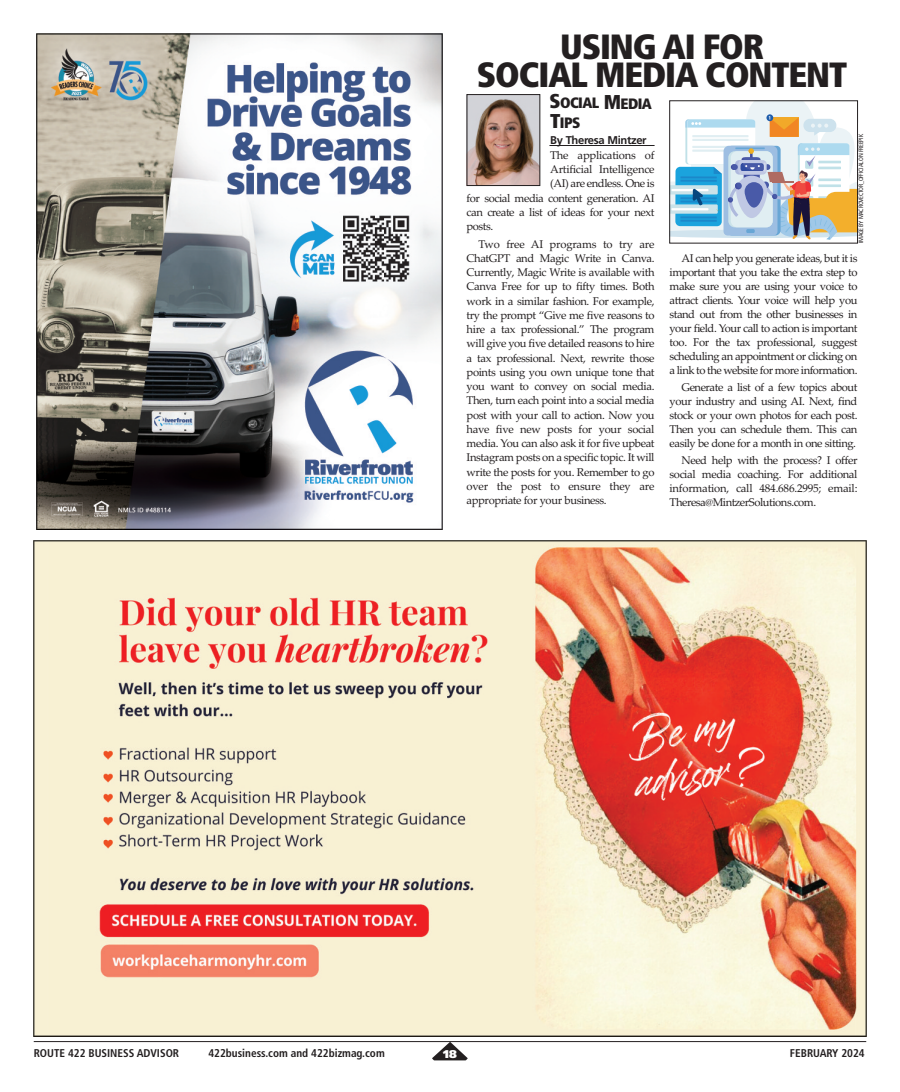
<style>
.page{position:relative;width:900px;height:1092px;background:#fff}
.page>*{position:absolute;margin:0;border:0;box-sizing:border-box;transform-origin:0 0}
.t1{font:900 condensed 35px/27.9px "Frutiger";letter-spacing:-.03em;color:#231f20;text-align:center}
.t2{font:900 condensed 15px/19.9px "Frutiger";letter-spacing:-.04em;color:#231f20}
.t3{font:11.25px/14.2px "Palatino Linotype";letter-spacing:-.04em;color:#231f20;text-align:justify}
.t4{font:700 condensed 11.25px "Frutiger";color:#231f20}
.t5{font:11.25px "Palatino Linotype";letter-spacing:-.02em;color:#231f20}
.t6{font:700 11.25px "Frutiger";letter-spacing:-.03em;color:#231f20}
.t7{font:900 11.25px "Frutiger";color:#fff}
.t8{font:condensed 6.25px "Frutiger";letter-spacing:-.04em;color:#231f20}
.s1{font-size:20px}
</style>
<div class="page">
<hr style="left:34px;top:1041px;width:832px;height:1px;background:#231f20">
<svg style="left:432px;top:1041px;width:36px;height:19px"></svg>
<hr style="left:549px;top:145px;width:106px;height:1px;background:#231f20">
<img style="left:469px;top:96px;width:69px;height:88px">
<div style="left:467px;top:94px;width:73px;height:92px;border:1px solid #231f20"></div>
<img style="left:37px;top:34px;width:405px;height:495px">
<img style="left:33px;top:540px;width:833px;height:496px">
<svg style="left:671px;top:102px;width:185px;height:138px"></svg>
<div style="left:669px;top:100px;width:189px;height:143px;border:1px solid #231f20"></div>
<h1 class="t1" style="left:477px;top:35px;width:372px">USING AI FOR<br>SOCIAL MEDIA CONTENT</h1>
<h2 class="t2" style="left:550px;top:94px;width:104px"><span class="s1">S</span>OCIAL <span class="s1">M</span>EDIA<br><span class="s1">T</span>IPS</h2>
<p class="t6" style="left:550px;top:135px;width:98px">By Theresa Mintzer</p>
<p class="t5" style="left:550px;top:148px;width:106px">The applications of</p>
<p class="t5" style="left:550px;top:163px;width:106px">Artificial Intelligence</p>
<p class="t3" style="left:550px;top:176px;width:106px">(AI) are endless. One is</p>
<p class="t3" style="left:467px;top:191px;width:189px">for social media content generation. AI</p>
<p class="t3" style="left:467px;top:205px;width:189px">can create a list of ideas for your next</p>
<p class="t3" style="left:467px;top:219px;width:28px">posts.</p>
<p class="t3" style="left:467px;top:236px;width:189px;text-indent:12px">Two free AI programs to try are ChatGPT and Magic Write in Canva.<br>Currently, Magic Write is available with Canva Free for up to fifty times. Both work in a similar fashion. For example, try the prompt “Give me five reasons to hire a tax professional.” The program will give you five detailed reasons to hire a tax professional. Next, rewrite those points using you own unique tone that you want to convey on social media.<br>Then, turn each point into a social media post with your call to action. Now you have five new posts for your social media. You can also ask it for five upbeat Instagram posts on a specific topic. It will write the posts for you. Remember to go over the post to ensure they are appropriate for your business.</p>
<p class="t8" style="left:858px;top:243px;width:110px;rotate:-90deg">MI AGE BY MACROVECTOR_OFF CI AI L ON FREEP KI</p>
<p class="t3" style="left:670px;top:251px;width:189px;text-indent:12px">AI can help you generate ideas, but it is important that you take the extra step to make sure you are using your voice to attract clients. Your voice will help you stand out from the other businesses in your field. Your call to action is important too. For the tax professional, suggest scheduling an appointment or clicking on a link to the website for more information.</p>
<p class="t3" style="left:670px;top:380px;width:189px;text-indent:12px">Generate a list of a few topics about your industry and using AI. Next, find stock or your own photos for each post.<br>Then you can schedule them. This can easily be done for a month in one sitting.</p>
<p class="t3" style="left:670px;top:453px;width:189px;text-indent:12px">Need help with the process? I offer social media coaching. For additional information, call 484.686.2995; email:<br>Theresa@MintzerSolutions.com.</p>
<p class="t4" style="left:34px;top:1048px;width:147px">ROUTE 422 BUSINESS ADVISOR</p>
<p class="t4" style="left:208px;top:1048px;width:178px">422business.com and 422bizmag.com</p>
<p class="t7" style="left:443px;top:1049px;width:15px">18</p>
<p class="t4" style="left:790px;top:1048px;width:76px">FEBRUARY 2024</p>
</div>
